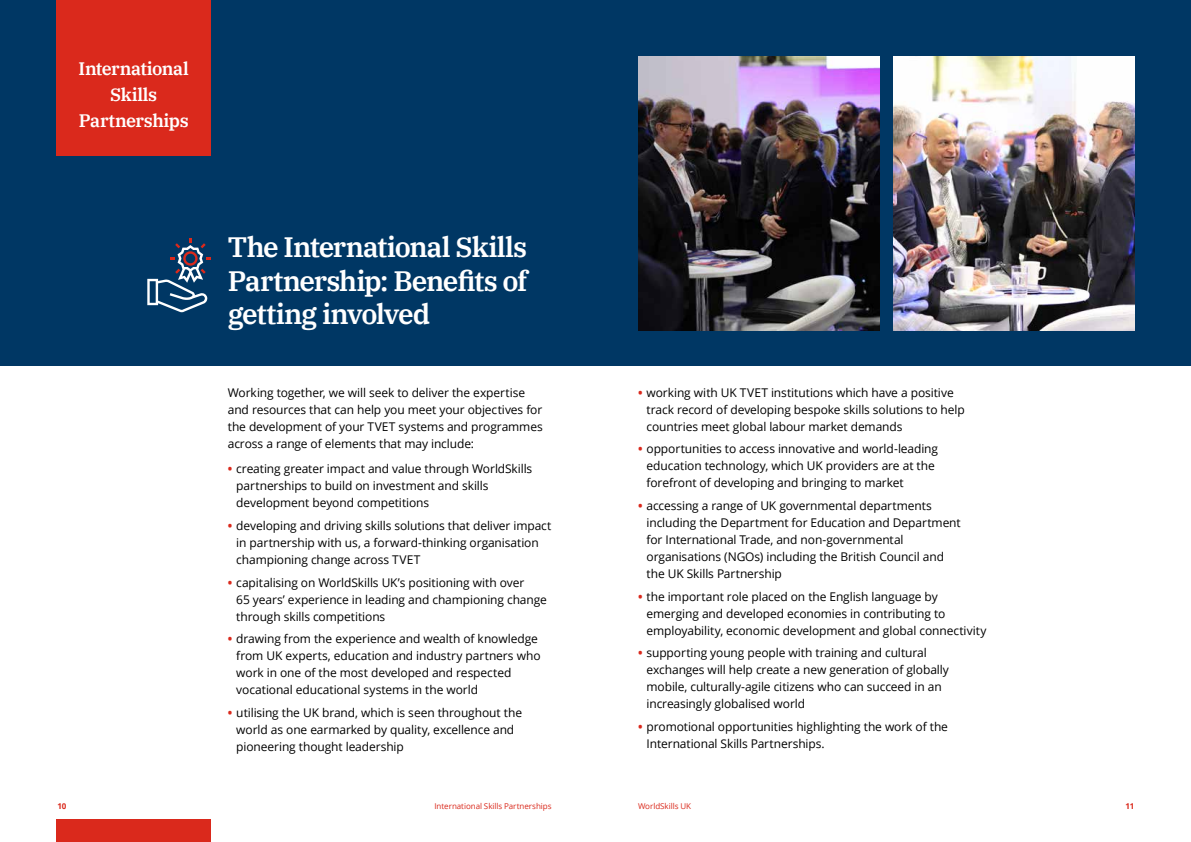
<style>
.page{position:relative;width:1191px;height:842px;background:#fff}
.page>*{position:absolute;margin:0;border:0;box-sizing:border-box;transform-origin:0 0}
.t1{font:600 28px/33.6px "IBM Plex Serif";letter-spacing:-.04em;color:#fff;text-align:justify}
.t2{font:600 18px/26px "IBM Plex Serif";letter-spacing:-.02em;color:#fff;text-align:center}
.t3{font:12px/17px "Open Sans";letter-spacing:-.01em;color:#000}
.t4{font:8px "Open Sans";letter-spacing:-.005em;color:#da291c}
.t5{font:700 8px "Open Sans";color:#da291c}
.s1{font-weight:700;color:#da291c}
</style>
<div class="page">
<div style="left:0;top:0;width:595px;height:365px;background:#003764"></div>
<div style="left:595px;top:0;width:596px;height:365px;background:#003764"></div>
<div style="left:57px;top:0;width:154px;height:155px;background:#da291c"></div>
<div style="left:57px;top:819px;width:154px;height:23px;background:#da291c"></div>
<svg style="left:147px;top:238px;width:64px;height:74px"></svg>
<img style="left:638px;top:57px;width:241px;height:273px">
<img style="left:893px;top:57px;width:241px;height:273px">
<h2 class="t2" style="left:79px;top:54px;width:112px">International<br>Skills<br>Partnerships</h2>
<h1 class="t1" style="left:228px;top:228px;width:301px">The International Skills Partnership: Benefits of getting involved</h1>
<p class="t3" style="left:228px;top:384px;width:316px">Working together, we will seek to deliver the expertise and resources that can help you meet your objectives for the development of your TVET systems and programmes across a range of elements that may include:</p>
<p class="t3" style="left:236px;top:460px;width:297px;text-indent:-9px"><span class="s1">•</span> creating greater impact and value through WorldSkills partnerships to build on investment and skills development beyond competitions</p>
<p class="t3" style="left:236px;top:517px;width:317px;text-indent:-9px"><span class="s1">•</span> developing and driving skills solutions that deliver impact in partnership with us, a forward-thinking organisation championing change across TVET</p>
<p class="t3" style="left:236px;top:573px;width:312px;text-indent:-9px"><span class="s1">•</span> capitalising on WorldSkills UK’s positioning with over<br>65 years’ experience in leading and championing change through skills competitions</p>
<p class="t3" style="left:236px;top:630px;width:306px;text-indent:-9px"><span class="s1">•</span> drawing from the experience and wealth of knowledge from UK experts, education and industry partners who work in one of the most developed and respected vocational educational systems in the world</p>
<p class="t3" style="left:236px;top:704px;width:287px;text-indent:-9px"><span class="s1">•</span> utilising the UK brand, which is seen throughout the world as one earmarked by quality, excellence and pioneering thought leadership</p>
<p class="t3" style="left:646px;top:383px;width:320px;text-indent:-9px"><span class="s1">•</span> working with UK TVET institutions which have a positive track record of developing bespoke skills solutions to help countries meet global labour market demands</p>
<p class="t3" style="left:646px;top:440px;width:293px;text-indent:-9px"><span class="s1">•</span> opportunities to access innovative and world-leading education technology, which UK providers are at the forefront of developing and bringing to market</p>
<p class="t3" style="left:646px;top:497px;width:316px;text-indent:-9px"><span class="s1">•</span> accessing a range of UK governmental departments including the Department for Education and Department for International Trade, and non-governmental organisations (NGOs) including the British Council and the UK Skills Partnership</p>
<p class="t3" style="left:646px;top:587px;width:342px;text-indent:-9px"><span class="s1">•</span> the important role placed on the English language by emerging and developed economies in contributing to employability, economic development and global connectivity</p>
<p class="t3" style="left:646px;top:644px;width:304px;text-indent:-9px"><span class="s1">•</span> supporting young people with training and cultural exchanges will help create a new generation of globally mobile, culturally-agile citizens who can succeed in an increasingly globalised world</p>
<p class="t3" style="left:646px;top:718px;width:303px;text-indent:-9px"><span class="s1">•</span> promotional opportunities highlighting the work of the<br>International Skills Partnerships.</p>
<p class="t5" style="left:58px;top:801px;width:10px">10</p>
<p class="t4" style="left:434px;top:801px;width:119px">International Skills Partnerships</p>
<p class="t4" style="left:638px;top:801px;width:54px">WorldSkills UK</p>
<p class="t5" style="left:1125px;top:801px;width:10px">11</p>
</div>
